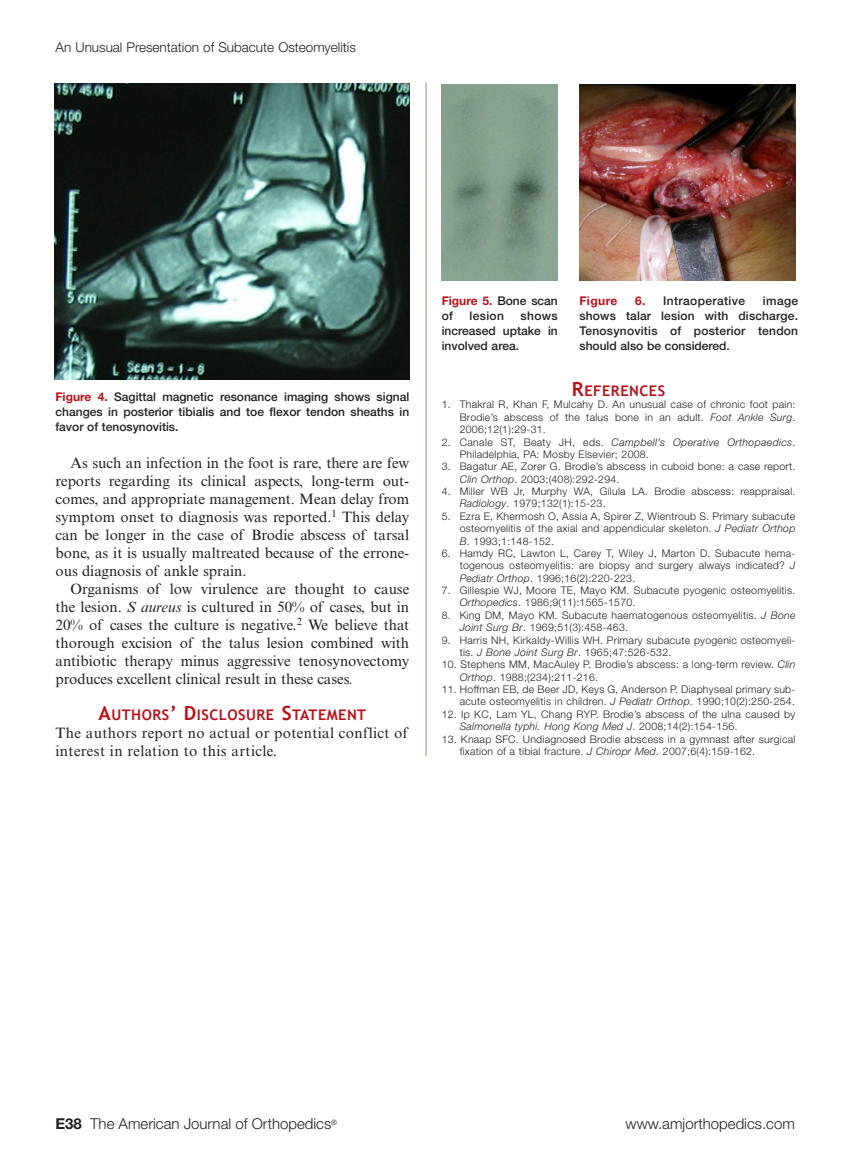
<style>
.page{position:relative;width:851px;height:1161px;background:#fff}
.page>*{position:absolute;margin:0;border:0;box-sizing:border-box;transform-origin:0 0}
.text_2{font:15px/18px "Times New Roman MT Std";color:#231f20;text-align:justify}
.text_1{font:15px/18px "Times New Roman MT Std";letter-spacing:.025em;color:#231f20}
.t1{font:300 15px "Helvetica Neue LT Std";color:#231f20}
.hd1{font:700 14.7px "Trebuchet MS";letter-spacing:.035em;color:#bb1018}
.running_hd_left{font:300 13.5px "Helvetica Neue LT Std";color:#231f20}
.t2{font:500 12px/15px "Helvetica Neue LT Std";color:#231f20;text-align:justify}
.t3{font:500 12px "Helvetica Neue LT Std";letter-spacing:.03em;color:#231f20}
.t4{font:700 12px "Helvetica Neue LT Std";letter-spacing:.03em;color:#bb1018}
.ref{font:300 10.5px/12.3px "Helvetica Neue LT Std";letter-spacing:.025em;color:#231f20}
.s1{font-weight:700;color:#bb1018}
.s2{font-style:italic}
.s3{font-size:19.5px}
.s4{font-weight:700}
</style>
<div class="page">
<hr style="left:426px;top:82px;width:1px;height:674px;background:#ab8d60">
<img style="left:54px;top:84px;width:355px;height:295px">
<img style="left:441px;top:85px;width:116px;height:196px">
<img style="left:579px;top:85px;width:216px;height:196px">
<p class="running_hd_left" style="left:56px;top:39px;width:302px">An Unusual Presentation of Subacute Osteomyelitis</p>
<p class="t2" style="left:56px;top:389px;width:355px"><span class="s1">Figure 4.</span> Sagittal magnetic resonance imaging shows signal changes in posterior tibialis and toe flexor tendon sheaths in favor of tenosynovitis.</p>
<p class="text_2" style="left:56px;top:454px;width:355px;text-indent:15px">As such an infection in the foot is rare, there are few reports regarding its clinical aspects, long-term out&shy;comes, and appropriate management. Mean delay from symptom onset to diagnosis was reported.<sup>1</sup> This delay can be longer in the case of Brodie abscess of tarsal bone, as it is usually maltreated because of the errone&shy;ous diagnosis of ankle sprain.</p>
<p class="text_2" style="left:56px;top:580px;width:355px;text-indent:15px">Organisms of low virulence are thought to cause the lesion. <span class="s2">S aureus</span> is cultured in 50% of cases, but in 20% of cases the culture is negative.<sup>2</sup> We believe that thorough excision of the talus lesion combined with antibiotic therapy minus aggressive tenosynovectomy produces excellent clinical result in these cases.</p>
<p class="hd1" style="left:99px;top:706px;width:269px"><span class="s3">A</span>UTHORS<span class="s3">’ D</span>ISCLOSURE <span class="s3">S</span>TATEMENT</p>
<p class="text_1" style="left:56px;top:724px;width:354px">The authors report no actual or potential conflict of interest in relation to this article.</p>
<p class="t2" style="left:441px;top:293px;width:118px"><span class="s1">Figure 5.</span> Bone scan of</p>
<p class="t2" style="left:441px;top:308px;width:118px;text-indent:79px">shows increased uptake in involved area.</p>
<p class="t2" style="left:469px;top:308px;width:36px">lesion</p>
<p class="t2" style="left:579px;top:293px;width:220px;text-indent:183px">image shows talar lesion with discharge.<br>Tenosynovitis of posterior tendon should also be considered.</p>
<p class="t4" style="left:579px;top:293px;width:39px">Figure</p>
<p class="t3" style="left:635px;top:294px;width:111px"><span class="s1">6.</span> Intraoperative</p>
<p class="hd1" style="left:572px;top:382px;width:95px"><span class="s3">R</span>EFERENCES</p>
<p class="ref" style="left:459px;top:398px;width:337px;text-align:justify;text-indent:-18px">1. Thakral R, Khan F, Mulcahy D. An unusual case of chronic foot pain:<br>Brodie’s abscess of the talus bone in an adult. <span class="s2">Foot Ankle Surg</span>.<br>2006;12(1):29-31.</p>
<p class="ref" style="left:459px;top:435px;width:337px;text-indent:-18px">2. Canale ST, Beaty JH, eds. <span class="s2">Campbell’s Operative Orthopaedics</span>.<br>Philadelphia, PA: Mosby Elsevier; 2008.</p>
<p class="ref" style="left:459px;top:460px;width:337px;text-indent:-18px">3. Bagatur AE, Zorer G. Brodie’s abscess in cuboid bone: a case report.<br><span class="s2">Clin Orthop</span>. 2003;(408):292-294.</p>
<p class="ref" style="left:459px;top:485px;width:337px;text-indent:-18px">4. Miller WB Jr, Murphy WA, Gilula LA. Brodie abscess: reappraisal.<br><span class="s2">Radiology</span>. 1979;132(1):15-23.</p>
<p class="ref" style="left:459px;top:510px;width:337px;text-align:justify;text-indent:-18px">5. Ezra E, Khermosh O, Assia A, Spirer Z, Wientroub S. Primary subacute osteomyelitis of the axial and appendicular skeleton. <span class="s2">J Pediatr Orthop B</span>. 1993;1:148-152.</p>
<p class="ref" style="left:459px;top:547px;width:337px;text-align:justify;text-indent:-18px">6. Hamdy RC, Lawton L, Carey T, Wiley J, Marton D. Subacute hema&shy;togenous osteomyelitis: are biopsy and surgery always indicated? <span class="s2">J Pediatr Orthop</span>. 1996;16(2):220-223.</p>
<p class="ref" style="left:459px;top:584px;width:337px;text-indent:-18px">7. Gillespie WJ, Moore TE, Mayo KM. Subacute pyogenic osteomyelitis.<br><span class="s2">Orthopedics</span>. 1986;9(11):1565-1570.</p>
<p class="ref" style="left:459px;top:609px;width:337px;text-indent:-18px">8. King DM, Mayo KM. Subacute haematogenous osteomyelitis. <span class="s2">J Bone<br>Joint Surg Br</span>. 1969;51(3):458-463.</p>
<p class="ref" style="left:459px;top:633px;width:337px;text-indent:-18px">9. Harris NH, Kirkaldy-Willis WH. Primary subacute pyogenic osteomyeli&shy;tis. <span class="s2">J Bone Joint Surg Br</span>. 1965;47:526-532.</p>
<p class="ref" style="left:459px;top:658px;width:337px;text-indent:-18px">10. Stephens MM, MacAuley P. Brodie’s abscess: a long-term review. <span class="s2">Clin<br>Orthop</span>. 1988;(234):211-216.</p>
<p class="ref" style="left:441px;top:683px;width:355px;text-align:right">11. Hoffman EB, de Beer JD, Keys G, Anderson P. Diaphyseal primary sub&shy;acute osteomyelitis in children. <span class="s2">J Pediatr Orthop</span>. 1990;10(2):250-254.</p>
<p class="ref" style="left:459px;top:708px;width:337px;text-indent:-18px">12. Ip KC, Lam YL, Chang RYP. Brodie’s abscess of the ulna caused by<br><span class="s2">Salmonella typhi. Hong Kong Med J</span>. 2008;14(2):154-156.</p>
<p class="ref" style="left:459px;top:732px;width:337px;text-indent:-18px">13. Knaap SFC. Undiagnosed Brodie abscess in a gymnast after surgical fixation of a tibial fracture. <span class="s2">J Chiropr Med</span>. 2007;6(4):159-162.</p>
<p class="t1" style="left:56px;top:1114px;width:283px"><span class="s4">E38</span> The American Journal of Orthopedics<sup>®</sup></p>
<p class="t1" style="left:625px;top:1114px;width:171px">www.amjorthopedics.com</p>
</div>
